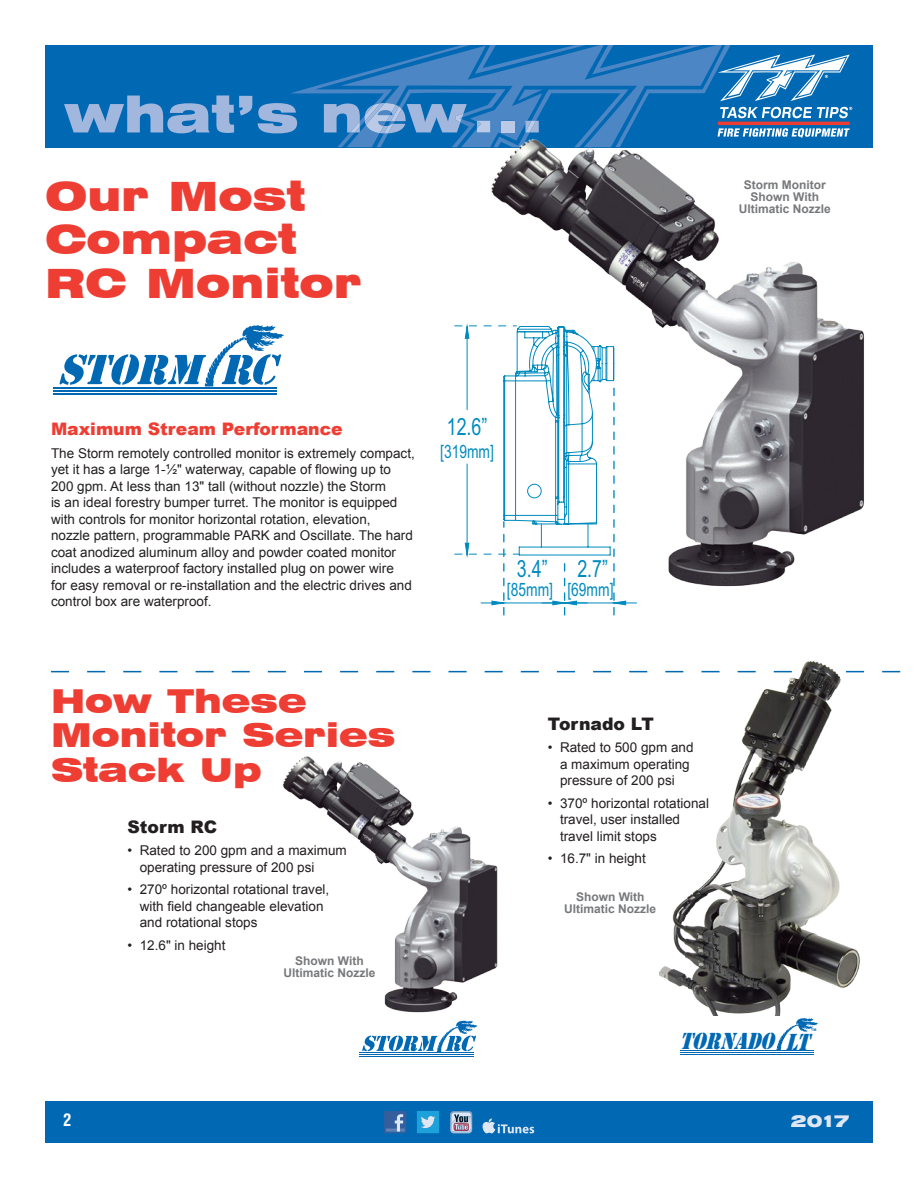
<style>
.page{position:relative;width:918px;height:1188px;background:#fff}
.page>*{position:absolute;margin:0;border:0;box-sizing:border-box;transform-origin:0 0}
.benefit_headings{font:900 expanded 40.5px/43.5px "Swiss 721 BT";color:#ee3e34}
.benefit_headings-2{font:900 expanded 33px/34.5px "Swiss 721 BT";color:#ee3e34}
.t1{font:italic 24.15px "Stencil";color:#0168b3;scale:.86 1}
.t2{font:23.7px "Arial";color:#008bc0;scale:.75 1}
.t3{font:18.45px "Arial";color:#008bc0;scale:.75 1}
.product_head{font:900 17.25px "Arial";color:#ee3e34}
.product_head-2{font:900 17.25px "Arial";color:#231f20}
.t4{font:900 expanded 16.5px "Swiss 721 BT";color:#e0e7f4}
.Bullets{font:700 condensed 16.5px "Swiss 721 BT";color:#fff}
.Bullets-2{font:13.5px/16.5px "Arial";color:#231f20}
.Model_Size_Weight{font:700 12px/12px "Arial";color:#76787b;text-align:center}
.t5{font:700 3.6px "Arial";color:#0168b3}
</style>
<div class="page">
<div style="left:45px;top:1102px;width:828px;height:41px;background:#0168b3"></div>
<div style="left:45px;top:45px;width:828px;height:102px;background:#0168b3"></div>
<svg style="left:64px;top:95px;width:188px;height:38px"></svg>
<svg style="left:258px;top:45px;width:594px;height:102px"></svg>
<svg style="left:384px;top:1111px;width:22px;height:22px"></svg>
<svg style="left:450px;top:1111px;width:23px;height:22px"></svg>
<svg style="left:482px;top:1118px;width:52px;height:15px"></svg>
<svg style="left:417px;top:1111px;width:22px;height:22px"></svg>
<svg style="left:51px;top:671px;width:850px;height:1px"></svg>
<hr style="left:53px;top:387px;width:224px;height:1px;background:#0168b3">
<hr style="left:53px;top:394px;width:224px;height:1px;background:#0168b3">
<hr style="left:53px;top:390px;width:224px;height:1px;background:#0168b3">
<svg style="left:59px;top:325px;width:225px;height:61px"></svg>
<hr style="left:359px;top:1052px;width:115px;height:1px;background:#0168b3">
<hr style="left:359px;top:1056px;width:115px;height:1px;background:#0168b3">
<hr style="left:359px;top:1054px;width:115px;height:1px;background:#0168b3">
<svg style="left:362px;top:1020px;width:115px;height:32px"></svg>
<img style="left:653px;top:661px;width:221px;height:355px">
<svg style="left:776px;top:1018px;width:42px;height:32px"></svg>
<hr style="left:680px;top:1051px;width:134px;height:1px;background:#0168b3">
<hr style="left:680px;top:1054px;width:134px;height:1px;background:#0168b3">
<hr style="left:680px;top:1052px;width:134px;height:1px;background:#0168b3">
<img style="left:491px;top:135px;width:375px;height:452px">
<svg style="left:455px;top:325px;width:182px;height:290px"></svg>
<img style="left:283px;top:756px;width:215px;height:257px">
<p class="benefit_headings" style="left:45px;top:174px;width:318px">Our Most<br>Compact<br>RC Monitor</p>
<p class="Model_Size_Weight" style="left:739px;top:179px;width:94px">Storm Monitor<br>Shown With<br>Ultimatic Nozzle</p>
<p class="product_head" style="left:51px;top:417px;width:293px">Maximum Stream Performance</p>
<p class="Bullets-2" style="left:51px;top:445px;width:365px">The Storm remotely controlled monitor is extremely compact, yet it has a large 1-½" waterway, capable of flowing up to 200 gpm. At less than 13" tall (without nozzle) the Storm<br>is an ideal forestry bumper turret. The monitor is equipped with controls for monitor horizontal rotation, elevation,<br>nozzle pattern, programmable PARK and Oscillate. The hard coat anodized aluminum alloy and powder coated monitor includes a waterproof factory installed plug on power wire<br>for easy removal or re-installation and the electric drives and control box are waterproof.</p>
<p class="t2" style="left:447px;top:411px;width:56px">12.6”</p>
<p class="t3" style="left:440px;top:439px;width:73px">[319mm]</p>
<p class="t2" style="left:517px;top:553px;width:42px">3.4”</p>
<p class="t3" style="left:507px;top:577px;width:63px">[85mm]</p>
<p class="t2" style="left:577px;top:553px;width:42px">2.7”</p>
<p class="t3" style="left:567px;top:577px;width:63px">[69mm]</p>
<p class="benefit_headings-2" style="left:51px;top:684px;width:346px">How These<br>Monitor Series<br>Stack Up</p>
<p class="product_head-2" style="left:128px;top:814px;width:91px">Storm RC</p>
<p class="Bullets-2" style="left:140px;top:842px;width:209px;text-indent:-12px">• Rated to 200 gpm and a maximum operating pressure of 200 psi</p>
<p class="Bullets-2" style="left:140px;top:881px;width:191px;text-indent:-12px">• 270º horizontal rotational travel, with field changeable elevation and rotational stops</p>
<p class="Bullets-2" style="left:128px;top:937px;width:100px">• 12.6" in height</p>
<p class="Model_Size_Weight" style="left:284px;top:955px;width:94px">Shown With<br>Ultimatic Nozzle</p>
<p class="product_head-2" style="left:548px;top:711px;width:108px">Tornado LT</p>
<p class="Bullets-2" style="left:560px;top:739px;width:135px;text-indent:-12px">• Rated to 500 gpm and a maximum operating pressure of 200 psi</p>
<p class="Bullets-2" style="left:560px;top:794px;width:151px;text-indent:-12px">• 370º horizontal rotational travel, user installed travel limit stops</p>
<p class="Bullets-2" style="left:548px;top:850px;width:100px">• 16.7" in height</p>
<p class="Model_Size_Weight" style="left:564px;top:891px;width:94px">Shown With<br>Ultimatic Nozzle</p>
<p class="t5" style="left:811px;top:1028px;width:7px">TM</p>
<p class="t1" style="left:679px;top:1027px;width:161px">TORNADO LT</p>
<p class="Bullets" style="left:63px;top:1110px;width:10px">2</p>
<p class="t4" style="left:791px;top:1111px;width:60px">2017</p>
</div>
